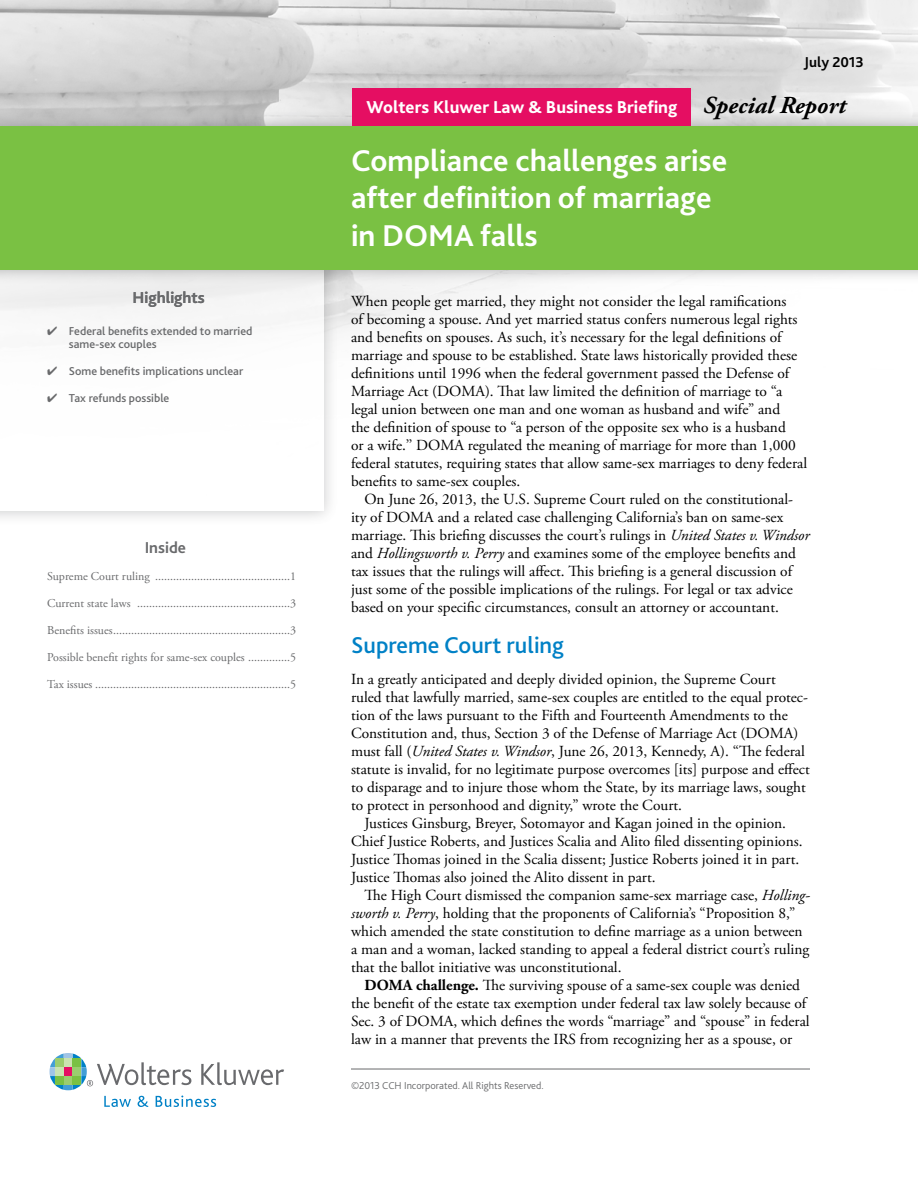
<style>
.page{position:relative;width:918px;height:1188px;background:#fff}
.page>*{position:absolute;margin:0;border:0;box-sizing:border-box;transform-origin:0 0}
.t1{font:700 31.5px/37.8px "Bliss 2";color:#fff}
.t2{font:500 24px "Bliss 2";color:#0081c6}
.t3{font:800 18px "Bliss 2";color:#fff}
.t4{font:700 16.5px "Bliss 2";color:#696a6c}
.t5{font:15.3px/18px "Adobe Garamond Pro";color:#000}
.t6{font:700 15px "Bliss 2";color:#000}
.t7{font:12px "Adobe Garamond Pro";color:#696a6c}
.t8{font:500 12px/13.5px "Bliss 2";color:#696a6c}
.t9{font:300 10.5px "Bliss 2";color:#696a6c}
.s1{font-family:"Adobe Garamond Pro";font-weight:700;font-style:italic;font-size:24.3px;color:#000}
.s2{font-style:italic}
.s3{font-weight:700}
</style>
<div class="page">
<img style="left:0;top:0;width:918px;height:331px">
<div style="left:0;top:242px;width:338px;height:284px;background:#696a6c;opacity:.5"></div>
<div style="left:0;top:256px;width:324px;height:255px;background:#fff"></div>
<hr style="left:351px;top:1069px;width:459px;height:1px;background:#696a6c">
<div style="left:0;top:111px;width:918px;height:173px;background:#696a6c;opacity:.5"></div>
<div style="left:0;top:126px;width:918px;height:144px;background:#7ac143"></div>
<div style="left:352px;top:89px;width:340px;height:37px;background:#e50e62"></div>
<svg style="left:104px;top:1096px;width:27px;height:11px"></svg>
<svg style="left:138px;top:1096px;width:10px;height:11px"></svg>
<svg style="left:156px;top:1096px;width:60px;height:11px"></svg>
<svg style="left:201px;top:1062px;width:83px;height:23px"></svg>
<svg style="left:50px;top:1053px;width:141px;height:37px"></svg>
<p class="t6" style="left:804px;top:53px;width:61px">July 2013</p>
<p class="t3" style="left:367px;top:96px;width:481px">Wolters Kluwer Law &amp; Business Briefing <span class="s1">Special Report</span></p>
<h1 class="t1" style="left:351px;top:140px;width:378px">Compliance challenges arise after definition of marriage in DOMA falls</h1>
<p class="t4" style="left:133px;top:287px;width:74px">Highlights</p>
<p class="t5" style="left:351px;top:293px;width:458px">When people get married, they might not consider the legal ramifications<br>of becoming a spouse. And yet married status confers numerous legal rights and benefits on spouses. As such, it’s necessary for the legal definitions of marriage and spouse to be established. State laws historically provided these definitions until 1996 when the federal government passed the Defense of Marriage Act (DOMA). That law limited the definition of marriage to “a legal union between one man and one woman as husband and wife” and<br>the definition of spouse to “a person of the opposite sex who is a husband<br>or a wife.’’ DOMA regulated the meaning of marriage for more than 1,000 federal statutes, requiring states that allow same-sex marriages to deny federal benefits to same-sex couples.</p>
<p class="t5" style="left:351px;top:491px;width:460px;text-indent:13px">On June 26, 2013, the U.S. Supreme Court ruled on the constitutional&shy;ity of DOMA and a related case challenging California’s ban on same-sex marriage. This briefing discusses the court’s rulings in <span class="s2">United States v. Windsor </span>and <span class="s2">Hollingsworth v. Perry</span> and examines some of the employee benefits and tax issues that the rulings will affect. This briefing is a general discussion of just some of the possible implications of the rulings. For legal or tax advice based on your specific circumstances, consult an attorney or accountant.</p>
<h2 class="t2" style="left:351px;top:630px;width:215px">Supreme Court ruling</h2>
<p class="t5" style="left:351px;top:671px;width:426px">In a greatly anticipated and deeply divided opinion, the Supreme Court</p>
<p class="t5" style="left:351px;top:689px;width:459px">ruled that lawfully married, same-sex couples are entitled to the equal protec-</p>
<p class="t5" style="left:351px;top:707px;width:438px">tion of the laws pursuant to the Fifth and Fourteenth Amendments to the</p>
<p class="t5" style="left:351px;top:725px;width:449px">Constitution and, thus, Section 3 of the Defense of Marriage Act (DOMA)</p>
<p class="t5" style="left:351px;top:743px;width:455px">must fall (<span class="s2">United States v. Windsor</span>, June 26, 2013, Kennedy, A). “The federal</p>
<p class="t5" style="left:351px;top:761px;width:460px">statute is invalid, for no legitimate purpose overcomes [its] purpose and effect</p>
<p class="t5" style="left:351px;top:779px;width:456px">to disparage and to injure those whom the State, by its marriage laws, sought</p>
<p class="t5" style="left:351px;top:797px;width:333px">to protect in personhood and dignity,” wrote the Court.</p>
<p class="t5" style="left:364px;top:815px;width:423px">Justices Ginsburg, Breyer, Sotomayor and Kagan joined in the opinion.</p>
<p class="t5" style="left:351px;top:833px;width:453px">Chief Justice Roberts, and Justices Scalia and Alito filed dissenting opinions.</p>
<p class="t5" style="left:351px;top:851px;width:450px">Justice Thomas joined in the Scalia dissent; Justice Roberts joined it in part.</p>
<p class="t5" style="left:351px;top:869px;width:306px">Justice Thomas also joined the Alito dissent in part.</p>
<p class="t5" style="left:364px;top:887px;width:447px">The High Court dismissed the companion same-sex marriage case, <span class="s2">Holling-</span></p>
<p class="t5" style="left:351px;top:905px;width:446px"><span class="s2">sworth v. Perry</span>, holding that the proponents of California’s “Proposition 8,”</p>
<p class="t5" style="left:351px;top:923px;width:453px">which amended the state constitution to define marriage as a union between</p>
<p class="t5" style="left:351px;top:941px;width:460px">a man and a woman, lacked standing to appeal a federal district court’s ruling</p>
<p class="t5" style="left:351px;top:959px;width:272px">that the ballot initiative was unconstitutional.</p>
<p class="t5" style="left:364px;top:977px;width:437px"><span class="s3">DOMA challenge.</span> The surviving spouse of a same-sex couple was denied</p>
<p class="t5" style="left:351px;top:995px;width:457px">the benefit of the estate tax exemption under federal tax law solely because of</p>
<p class="t5" style="left:351px;top:1013px;width:460px">Sec. 3 of DOMA, which defines the words “marriage” and “spouse” in federal</p>
<p class="t5" style="left:351px;top:1031px;width:443px">law in a manner that prevents the IRS from recognizing her as a spouse, or</p>
<p class="t8" style="left:69px;top:324px;width:185px;text-indent:-22px">✔ Federal benefits extended to married same-sex couples</p>
<p class="t8" style="left:47px;top:364px;width:197px">✔ Some benefits implications unclear</p>
<p class="t8" style="left:47px;top:391px;width:124px">✔ Tax refunds possible</p>
<p class="t4" style="left:145px;top:537px;width:43px">Inside</p>
<p class="t7" style="left:47px;top:569px;width:250px">Supreme Court ruling .............................................1</p>
<p class="t7" style="left:47px;top:596px;width:250px">Current state laws ...................................................3</p>
<p class="t7" style="left:47px;top:623px;width:250px">Benefits issues...........................................................3</p>
<p class="t7" style="left:47px;top:650px;width:250px">Possible benefit rights for same-sex couples ..............5</p>
<p class="t7" style="left:47px;top:677px;width:250px">Tax issues .................................................................5</p>
<p class="t9" style="left:351px;top:1079px;width:194px">©2013 CCH Incorporated. All Rights Reserved.</p>
</div>
